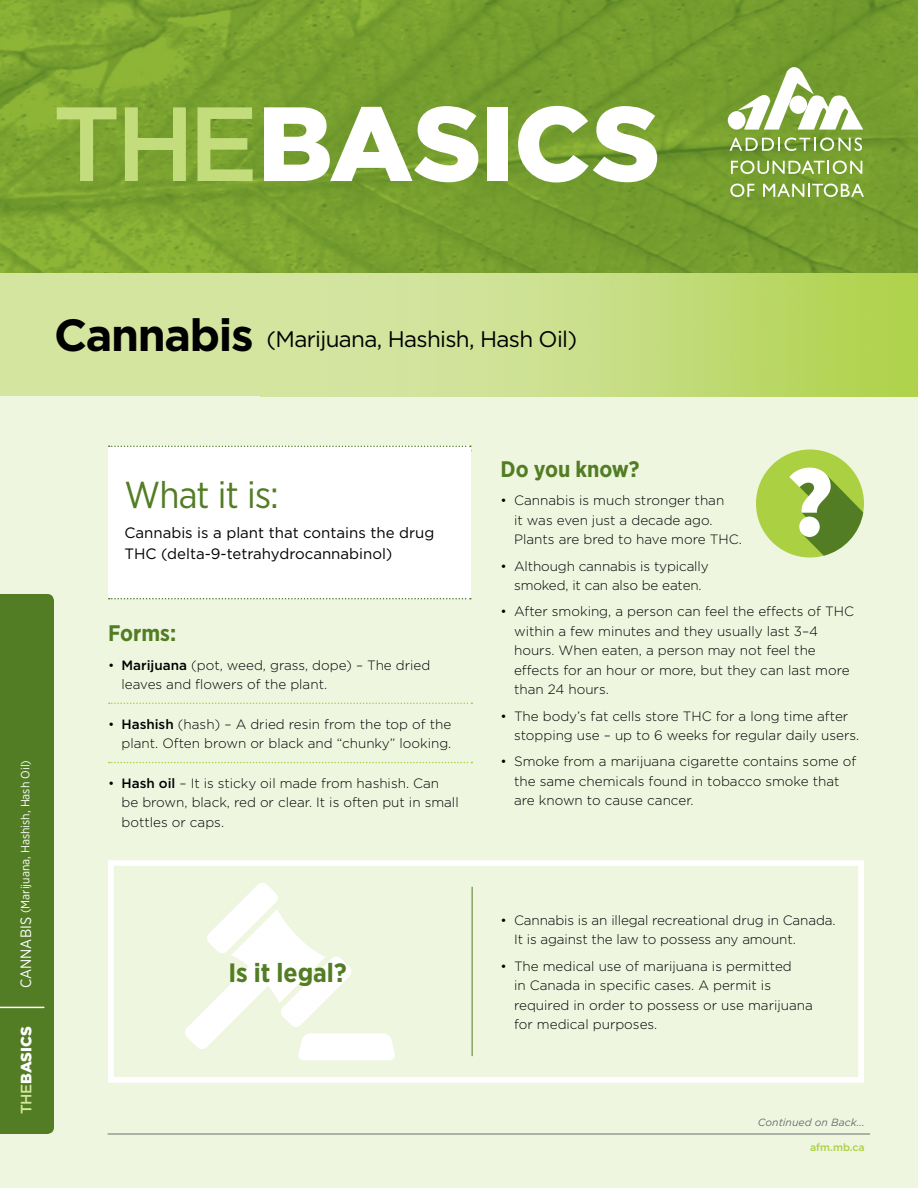
<style>
.page{position:relative;width:918px;height:1188px;background:#eff6e0}
.page>*{position:absolute;margin:0;border:0;box-sizing:border-box;transform-origin:0 0}
.t1{font:900 105.15px "Gotham";letter-spacing:-.01em;color:#fff}
.t2{font:37.5px "Gotham Narrow";letter-spacing:-.02em;color:#527d24}
.t3{font:700 26.55px "Gotham Narrow";color:#527d24}
.t4{font:22.5px "Gotham";letter-spacing:-.03em;color:#000}
.t5{font:700 22.5px "Gotham Narrow";color:#527d24}
.t6{font:15px/21px "Gotham";color:#000}
.t7{font:900 15px "Gotham";letter-spacing:-.01em;color:#fff}
.t8{font:300 13.5px/19.5px "Gotham";color:#000}
.t9{font:12px "Gotham Narrow";color:#fff}
.t10{font:italic 10.5px "Gotham";color:#6d6e71}
.t11{font:500 10.5px "Gotham";color:#abd041}
.s1{font-weight:500;color:#c3dc7c}
.s2{font-weight:700;font-size:45px}
.s3{font-size:15px}
.s4{font-weight:500;color:#d3e59f}
.s5{font-weight:500}
</style>
<div class="page">
<hr style="left:108px;top:1134px;width:762px;height:1px;background:#6d6e71">
<svg style="left:0;top:272px;width:918px;height:124px;background:#c9df89"></svg>
<div style="left:0;top:594px;width:54px;height:540px;background:#527d24"></div>
<hr style="left:0;top:1007px;width:44px;height:1px;background:#fff">
<div style="left:108px;top:446px;width:363px;height:153px;background:#fff"></div>
<svg style="left:109px;top:598px;width:362px;height:1px"></svg>
<svg style="left:109px;top:446px;width:362px;height:1px"></svg>
<img style="left:0;top:0;width:918px;height:272px">
<div style="left:756px;top:450px;width:108px;height:108px;background:#abd041;border-radius:50%"></div>
<svg style="left:789px;top:461px;width:74px;height:95px"></svg>
<svg style="left:109px;top:703px;width:363px;height:1px"></svg>
<svg style="left:109px;top:762px;width:363px;height:1px"></svg>
<div style="left:108px;top:860px;width:756px;height:223px;border:6px solid #fff"></div>
<hr style="left:472px;top:887px;width:1px;height:169px;background:#527d24">
<svg style="left:185px;top:883px;width:210px;height:177px"></svg>
<svg style="left:737px;top:67px;width:126px;height:63px;background:#a9c27f"></svg>
<div style="left:728px;top:111px;width:18px;height:19px;background:#fff;border-radius:50%"></div>
<div style="left:789px;top:96px;width:18px;height:18px;background:#fff;border-radius:50%"></div>
<svg style="left:730px;top:138px;width:132px;height:13px;background:#96b369"></svg>
<svg style="left:731px;top:161px;width:131px;height:13px;background:#a2bd71"></svg>
<svg style="left:730px;top:184px;width:24px;height:13px"></svg>
<svg style="left:763px;top:184px;width:101px;height:13px"></svg>
<h1 class="t1" style="left:52px;top:83px;width:610px"><span class="s1">THE</span>BASICS</h1>
<h3 class="t4" style="left:54px;top:326px;width:525px"><span class="s2">Cannabis</span> (Marijuana, Hashish, Hash Oil)</h3>
<p class="t9" style="left:18px;top:988px;width:230px;rotate:-90deg"><span class="s3">CANNABIS</span> (Marijuana, Hashish, Hash Oil)</p>
<p class="t7" style="left:18px;top:1114px;width:89px;rotate:-90deg"><span class="s4">THE</span>BASICS</p>
<h2 class="t2" style="left:124px;top:471px;width:156px">What it is:</h2>
<p class="t6" style="left:124px;top:522px;width:311px">Cannabis is a plant that contains the drug<br>THC (delta-9-tetrahydrocannabinol)</p>
<h3 class="t5" style="left:108px;top:619px;width:70px">Forms:</h3>
<p class="t8" style="left:122px;top:655px;width:310px;text-indent:-14px">• <span class="s5">Marijuana</span> (pot, weed, grass, dope) – The dried leaves and flowers of the plant.</p>
<p class="t8" style="left:108px;top:714px;width:345px;text-align:right">• <span class="s5">Hashish</span> (hash) – A dried resin from the top of the plant. Often brown or black and “chunky” looking.</p>
<p class="t8" style="left:122px;top:773px;width:339px;text-indent:-14px">• <span class="s5">Hash oil</span> – It is sticky oil made from hashish. Can be brown, black, red or clear. It is often put in small bottles or caps.</p>
<h3 class="t3" style="left:229px;top:956px;width:120px">Is it legal?</h3>
<h3 class="t5" style="left:501px;top:455px;width:140px">Do you know?</h3>
<p class="t8" style="left:514px;top:491px;width:229px;text-indent:-14px">• Cannabis is much stronger than<br>it was even just a decade ago.<br>Plants are bred to have more THC.</p>
<p class="t8" style="left:501px;top:556px;width:210px;text-align:center">• Although cannabis is typically smoked, it can also be eaten.</p>
<p class="t8" style="left:514px;top:602px;width:342px;text-indent:-14px">• After smoking, a person can feel the effects of THC within a few minutes and they usually last 3–4 hours. When eaten, a person may not feel the effects for an hour or more, but they can last more than 24 hours.</p>
<p class="t8" style="left:514px;top:706px;width:347px;text-indent:-14px">• The body’s fat cells store THC for a long time after stopping use – up to 6 weeks for regular daily users.</p>
<p class="t8" style="left:514px;top:752px;width:344px;text-indent:-14px">• Smoke from a marijuana cigarette contains some of the same chemicals found in tobacco smoke that are known to cause cancer.</p>
<p class="t8" style="left:514px;top:910px;width:323px;text-indent:-14px">• Cannabis is an illegal recreational drug in Canada.<br>It is against the law to possess any amount.</p>
<p class="t8" style="left:514px;top:956px;width:300px;text-indent:-14px">• The medical use of marijuana is permitted<br>in Canada in specific cases. A permit is required in order to possess or use marijuana for medical purposes.</p>
<p class="t10" style="left:758px;top:1116px;width:108px">Continued on Back...</p>
<p class="t11" style="left:810px;top:1141px;width:56px">afm.mb.ca</p>
</div>
